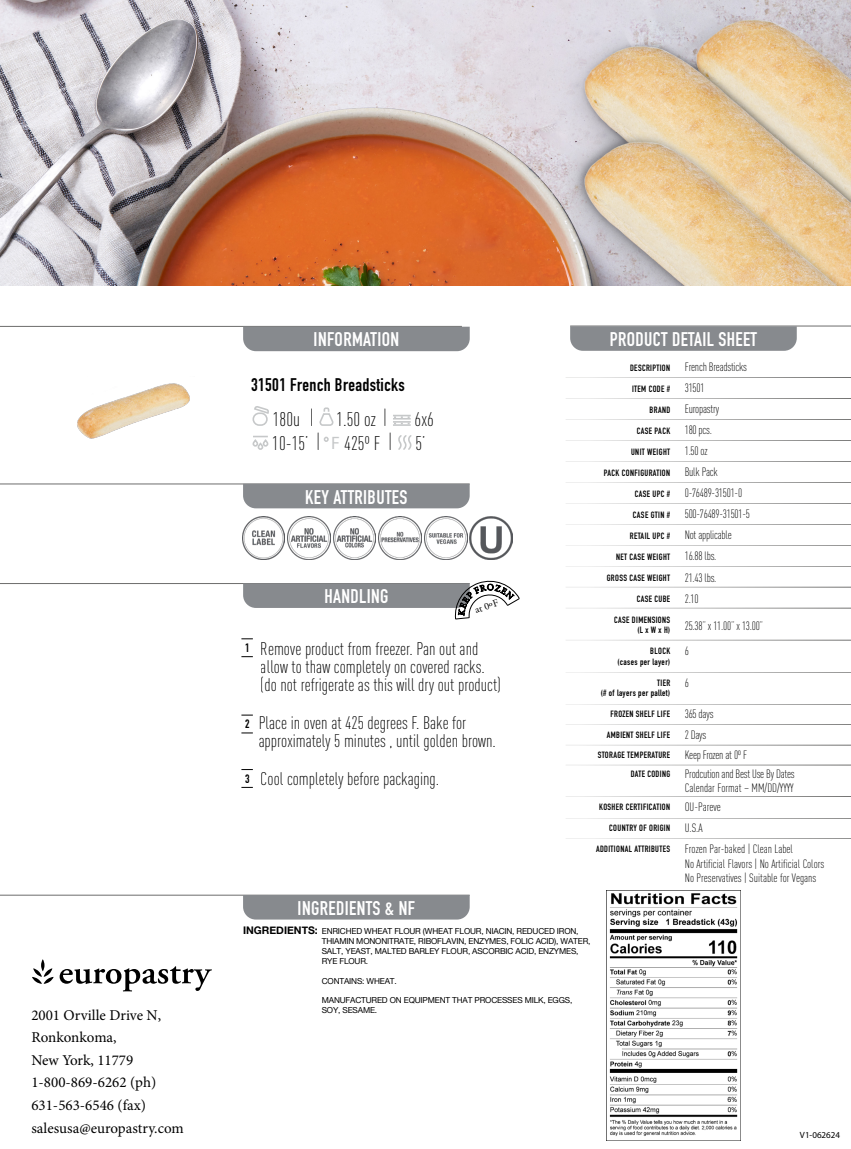
<style>
.page{position:relative;width:851px;height:1149px;background:#fff}
.page>*{position:absolute;margin:0;border:0;box-sizing:border-box;transform-origin:0 0}
.t1{font:700 19.5px "DIN Condensed";letter-spacing:.02em;color:#fff}
.t2{font:300 19.5px "DIN Cond";color:#000}
.t3{font:300 18px/18px "DIN Cond";color:#000}
.t4{font:700 18px "DIN Condensed";letter-spacing:.02em;color:#000}
.t5{font:15px/22.6px "Minion Pro";color:#000}
.t6{font:300 12px/21px "DIN Cond";letter-spacing:-.02em;color:#000}
.t7{font:300 12px/19.5px "DIN Cond";color:#000}
.t8{font:700 12px "DIN Condensed";color:#000}
.t9{font:10.2px "Adobe Garamond Pro";color:#000}
.t10{font:700 9px/10.5px "DIN Condensed";letter-spacing:.04em;color:#000;text-align:right}
.t11{font:9px "Myriad Pro";color:#000}
.t12{font:8.25px/9.9px "Helvetica Neue";letter-spacing:-.02em;color:#000}
.s1{font-family:"Myriad Pro";font-weight:400;font-size:18px;color:#c6c8c9}
.s2{font-family:"DIN Cond";font-weight:300;font-size:12px}
.s3{font-weight:700;font-size:10.5px}
</style>
<div class="page">
<img style="left:0;top:0;width:850px;height:285px">
<hr style="left:0;top:483px;width:469px;height:1px;background:#6d6d6c">
<hr style="left:0;top:326px;width:462px;height:1px;background:#6d6d6c">
<hr style="left:570px;top:326px;width:280px;height:1px;background:#6d6d6c">
<hr style="left:0;top:583px;width:469px;height:1px;background:#6d6d6c">
<hr style="left:0;top:894px;width:469px;height:1px;background:#6d6d6c">
<div style="left:243px;top:326px;width:226px;height:25px;background:#878a8e"></div>
<svg style="left:570px;top:326px;width:226px;height:25px;background:#898c90"></svg>
<div style="left:243px;top:483px;width:226px;height:25px;background:#878a8e"></div>
<div style="left:243px;top:894px;width:226px;height:25px;background:#878a8e"></div>
<svg style="left:243px;top:580px;width:276px;height:39px"></svg>
<div style="left:252px;top:412px;width:16px;height:14px;border:2px solid #c6c8c9;border-radius:6px"></div>
<svg style="left:253px;top:406px;width:16px;height:9px"></svg>
<svg style="left:311px;top:409px;width:1px;height:16px"></svg>
<svg style="left:384px;top:409px;width:1px;height:16px"></svg>
<svg style="left:393px;top:414px;width:17px;height:12px"></svg>
<div style="left:252px;top:439px;width:6px;height:7px;border:2px solid #c6c8c9;border-radius:2px"></div>
<div style="left:257px;top:442px;width:6px;height:8px;border:2px solid #c6c8c9;border-radius:2px"></div>
<svg style="left:253px;top:435px;width:15px;height:11px"></svg>
<svg style="left:318px;top:407px;width:16px;height:42px"></svg>
<svg style="left:390px;top:433px;width:1px;height:16px"></svg>
<svg style="left:398px;top:435px;width:14px;height:15px"></svg>
<hr style="left:565px;top:440px;width:285px;height:1px;background:#6d6d6c">
<hr style="left:565px;top:398px;width:285px;height:1px;background:#6d6d6c">
<hr style="left:565px;top:377px;width:285px;height:1px;background:#6d6d6c">
<hr style="left:565px;top:482px;width:285px;height:1px;background:#6d6d6c">
<hr style="left:565px;top:524px;width:285px;height:1px;background:#6d6d6c">
<hr style="left:565px;top:503px;width:285px;height:1px;background:#6d6d6c">
<hr style="left:565px;top:796px;width:285px;height:1px;background:#6d6d6c">
<hr style="left:565px;top:566px;width:285px;height:1px;background:#6d6d6c">
<hr style="left:565px;top:587px;width:285px;height:1px;background:#6d6d6c">
<hr style="left:565px;top:607px;width:285px;height:1px;background:#6d6d6c">
<hr style="left:565px;top:639px;width:285px;height:1px;background:#6d6d6c">
<hr style="left:565px;top:461px;width:285px;height:1px;background:#6d6d6c">
<hr style="left:565px;top:817px;width:285px;height:1px;background:#6d6d6c">
<hr style="left:565px;top:837px;width:285px;height:1px;background:#6d6d6c">
<hr style="left:565px;top:671px;width:285px;height:1px;background:#6d6d6c">
<hr style="left:565px;top:724px;width:285px;height:1px;background:#6d6d6c">
<hr style="left:565px;top:703px;width:285px;height:1px;background:#6d6d6c">
<hr style="left:565px;top:764px;width:285px;height:1px;background:#6d6d6c">
<hr style="left:565px;top:545px;width:285px;height:1px;background:#6d6d6c">
<svg style="left:60px;top:966px;width:152px;height:25px"></svg>
<svg style="left:32px;top:959px;width:22px;height:24px"></svg>
<svg style="left:241px;top:656px;width:12px;height:1px"></svg>
<svg style="left:241px;top:638px;width:12px;height:1px"></svg>
<svg style="left:241px;top:732px;width:12px;height:1px"></svg>
<svg style="left:241px;top:714px;width:12px;height:1px"></svg>
<svg style="left:241px;top:786px;width:12px;height:1px"></svg>
<svg style="left:241px;top:769px;width:12px;height:1px"></svg>
<hr style="left:565px;top:419px;width:285px;height:1px;background:#6d6d6c">
<hr style="left:565px;top:744px;width:285px;height:1px;background:#6d6d6c">
<img style="left:469px;top:517px;width:43px;height:42px">
<img style="left:288px;top:517px;width:42px;height:42px">
<img style="left:378px;top:517px;width:43px;height:42px">
<img style="left:242px;top:517px;width:43px;height:42px">
<img style="left:333px;top:517px;width:43px;height:42px">
<img style="left:424px;top:517px;width:43px;height:42px">
<img style="left:607px;top:890px;width:133px;height:246px">
<img style="left:77px;top:383px;width:113px;height:56px">
<h3 class="t5" style="left:31px;top:1003px;width:154px">2001 Orville Drive N,<br>Ronkonkoma,<br>New York, 11779<br>1-800-869-6262 (ph)<br>631-563-6546 (fax) salesusa@europastry.com</h3>
<h1 class="t1" style="left:313px;top:326px;width:87px">INFORMATION</h1>
<h1 class="t1" style="left:609px;top:326px;width:149px">PRODUCT DETAIL SHEET</h1>
<h2 class="t4" style="left:251px;top:372px;width:155px">31501 French Breadsticks</h2>
<h1 class="t2" style="left:273px;top:408px;width:29px">180u</h1>
<h1 class="t2" style="left:336px;top:408px;width:41px">1.50 oz</h1>
<h1 class="t2" style="left:414px;top:408px;width:21px">6x6</h1>
<h1 class="t2" style="left:272px;top:432px;width:38px">10-15’</h1>
<h1 class="t2" style="left:331px;top:432px;width:51px"><span class="s1">F</span> 425º F</h1>
<h1 class="t2" style="left:415px;top:432px;width:12px">5’</h1>
<h1 class="t1" style="left:305px;top:483px;width:104px">KEY ATTRIBUTES</h1>
<h1 class="t1" style="left:324px;top:583px;width:66px">HANDLING</h1>
<p class="t9" style="left:473px;top:604px;width:26px;rotate:-19deg">at 0ºF</p>
<h3 class="t8" style="left:245px;top:639px;width:6px">1</h3>
<h3 class="t8" style="left:245px;top:715px;width:6px">2</h3>
<h3 class="t8" style="left:245px;top:770px;width:6px">3</h3>
<h2 class="t3" style="left:261px;top:639px;width:242px">Remove product from freezer. Pan out and allow to thaw completely on covered racks. (do not refrigerate as this will dry out product)</h2>
<h2 class="t3" style="left:258px;top:713px;width:239px">Place in oven at 425 degrees F. Bake for approximately 5 minutes , until golden brown.</h2>
<h2 class="t3" style="left:261px;top:769px;width:180px">Cool completely before packaging.</h2>
<h1 class="t1" style="left:297px;top:894px;width:119px">INGREDIENTS &amp; NF</h1>
<h3 class="t6" style="left:684px;top:356px;width:67px">French Breadsticks<br>31501<br>Europastry<br>180 pcs.<br>1.50 oz<br>Bulk Pack<br>0-76489-31501-0<br>500-76489-31501-5<br>Not applicable<br>16.88 lbs.<br>21.43 lbs.<br>2.10</h3>
<h3 class="t6" style="left:684px;top:612px;width:80px;line-height:25.5px">25.38” x 11.00” x 13.00”<br>6</h3>
<h3 class="t6" style="left:684px;top:671px;width:6px">6</h3>
<h3 class="t6" style="left:684px;top:703px;width:31px">365 days</h3>
<h3 class="t6" style="left:684px;top:744px;width:111px;line-height:19.5px">Keep Frozen at 0º F<br>Prodcution and Best Use By Dates</h3>
<h3 class="t7" style="left:684px;top:777px;width:110px">Calendar Format – MM/DD/YYYY<br>OU-Pareve</h3>
<h3 class="t7" style="left:684px;top:817px;width:110px;line-height:21px">U.S.A<br>Frozen Par-baked | Clean Label</h3>
<h3 class="t7" style="left:684px;top:855px;width:141px;line-height:14.4px">No Artificial Flavors | No Artificial Colors<br>No Preservatives | Suitable for Vegans</h3>
<p class="t10" style="left:630px;top:362px;width:42px">DESCRIPTION</p>
<p class="t10" style="left:632px;top:383px;width:40px">ITEM CODE #</p>
<p class="t10" style="left:649px;top:404px;width:22px">BRAND</p>
<p class="t10" style="left:636px;top:425px;width:35px">CASE PACK</p>
<p class="t10" style="left:631px;top:446px;width:41px">UNIT WEIGHT</p>
<p class="t10" style="left:603px;top:467px;width:68px">PACK CONFIGURATION</p>
<p class="t10" style="left:634px;top:488px;width:37px">CASE UPC #</p>
<p class="t10" style="left:632px;top:509px;width:39px">CASE GTIN #</p>
<p class="t10" style="left:629px;top:530px;width:42px">RETAIL UPC #</p>
<p class="t10" style="left:616px;top:551px;width:56px">NET CASE WEIGHT</p>
<p class="t10" style="left:606px;top:572px;width:65px">GROSS CASE WEIGHT</p>
<p class="t10" style="left:636px;top:593px;width:35px">CASE CUBE</p>
<p class="t10" style="left:614px;top:614px;width:57px">CASE DIMENSIONS (L x W x H)</p>
<p class="t10" style="left:617px;top:645px;width:54px">BLOCK<br>(cases per layer)</p>
<p class="t10" style="left:600px;top:677px;width:71px">TIER<br>(# of layers per pallet)</p>
<p class="t10" style="left:610px;top:708px;width:61px">FROZEN SHELF LIFE</p>
<p class="t10" style="left:597px;top:744px;width:74px;line-height:19.5px">STORAGE TEMPERATURE<br>DATE CODING</p>
<p class="t10" style="left:599px;top:801px;width:72px">KOSHER CERTIFICATION</p>
<p class="t10" style="left:609px;top:822px;width:62px">COUNTRY OF ORIGIN</p>
<p class="t10" style="left:596px;top:843px;width:76px">ADDITIONAL ATTRIBUTES</p>
<p class="t10" style="left:606px;top:729px;width:101px">AMBIENT SHELF LIFE <span class="s2">2 Days</span></p>
<p class="t12" style="left:322px;top:926px;width:270px;text-indent:-79px"><span class="s3">INGREDIENTS:</span> ENRICHED WHEAT FLOUR (WHEAT FLOUR, NIACIN, REDUCED IRON, THIAMIN MONONITRATE, RIBOFLAVIN, ENZYMES, FOLIC ACID), WATER, SALT, YEAST, MALTED BARLEY FLOUR, ASCORBIC ACID, ENZYMES, RYE FLOUR.</p>
<p class="t12" style="left:322px;top:975px;width:76px">CONTAINS: WHEAT.</p>
<p class="t12" style="left:322px;top:995px;width:252px">MANUFACTURED ON EQUIPMENT THAT PROCESSES MILK, EGGS,<br>SOY, SESAME.</p>
<p class="t11" style="left:799px;top:1128px;width:42px">V1-062624</p>
</div>
